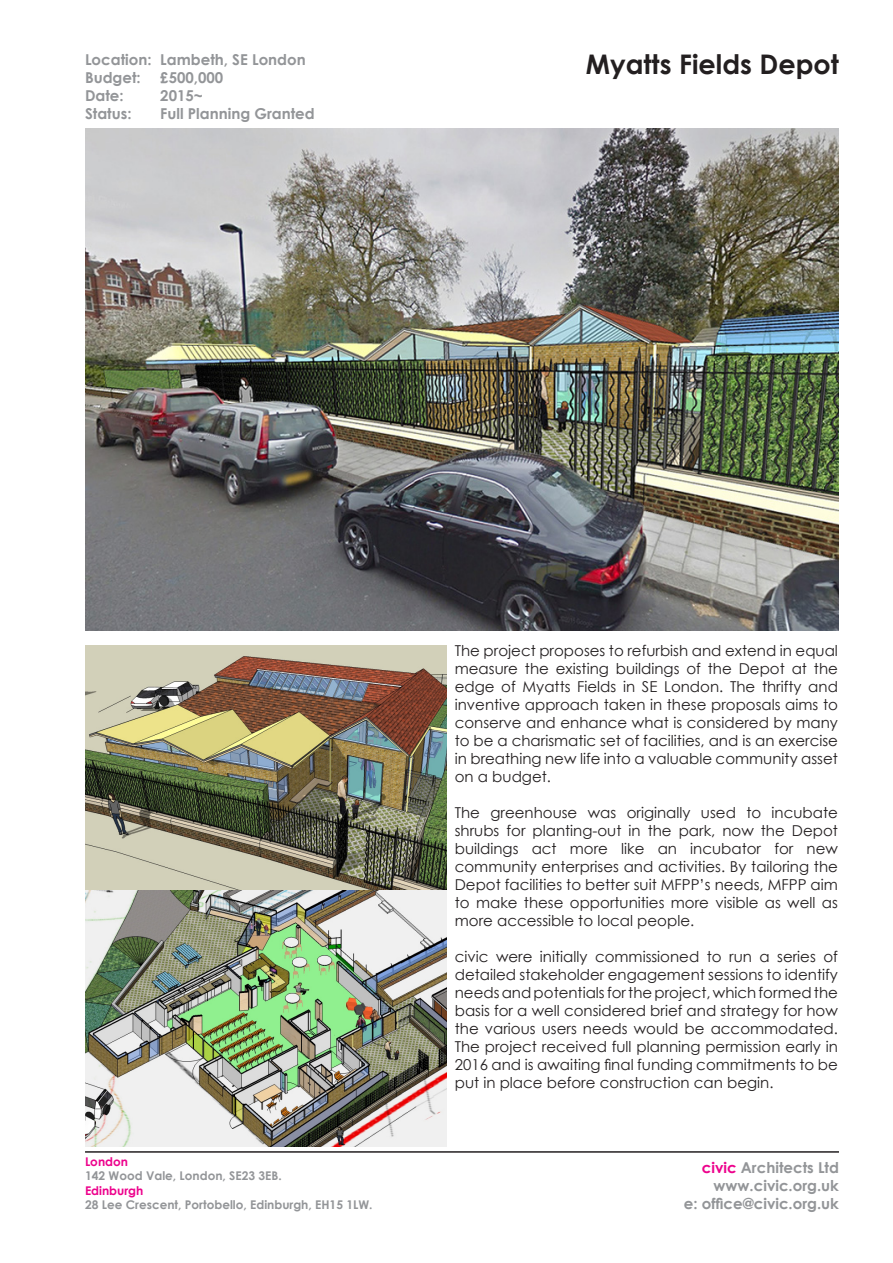
<style>
.page{position:relative;width:893px;height:1263px;background:#fff}
.page>*{position:absolute;margin:0;border:0;box-sizing:border-box;transform-origin:0 0}
.t1{font:700 27px "Century Gothic";color:#231f20}
.t2{font:15px/18px "Century Gothic";color:#231f20;text-align:justify}
.t3{font:700 15px "Century Gothic";color:#939598}
.t4{font:700 12px "Century Gothic";color:#939598}
.t5{font:700 12px "Century Gothic";color:#ed028c}
.s1{color:#ed028c}
</style>
<div class="page">
<img style="left:85px;top:645px;width:361px;height:501px">
<img style="left:85px;top:128px;width:754px;height:503px">
<hr style="left:85px;top:1151px;width:754px;height:2px;background:#231f20">
<p class="t3" style="left:85px;top:48px;width:68px">Location:</p>
<p class="t3" style="left:85px;top:66px;width:57px">Budget:</p>
<p class="t3" style="left:85px;top:84px;width:40px">Date:</p>
<p class="t3" style="left:85px;top:102px;width:48px">Status:</p>
<p class="t3" style="left:160px;top:48px;width:147px">Lambeth, SE London</p>
<p class="t3" style="left:160px;top:66px;width:64px">£500,000</p>
<p class="t3" style="left:160px;top:84px;width:44px">2015~</p>
<p class="t3" style="left:160px;top:102px;width:156px">Full Planning Granted</p>
<p class="t1" style="left:586px;top:44px;width:255px">Myatts Fields Depot</p>
<p class="t5" style="left:85px;top:1152px;width:44px">London</p>
<p class="t4" style="left:85px;top:1167px;width:198px">142 Wood Vale, London, SE23 3EB.</p>
<p class="t5" style="left:85px;top:1181px;width:60px">Edinburgh</p>
<p class="t4" style="left:85px;top:1195px;width:289px">28 Lee Crescent, Portobello, Edinburgh, EH15 1LW.</p>
<p class="t2" style="left:455px;top:642px;width:385px">The project proposes to refurbish and extend in equal measure the existing buildings of the Depot at the edge of Myatts Fields in SE London. The thrifty and inventive approach taken in these proposals aims to conserve and enhance what is considered by many to be a charismatic set of facilities, and is an exercise in breathing new life into a valuable community asset on a budget.</p>
<p class="t2" style="left:455px;top:804px;width:385px">The greenhouse was originally used to incubate shrubs for planting-out in the park, now the Depot buildings act more like an incubator for new community enterprises and activities. By tailoring the Depot facilities to better suit MFPP’s needs, MFPP aim to make these opportunities more visible as well as more accessible to local people.</p>
<p class="t2" style="left:455px;top:948px;width:385px">civic were initially commissioned to run a series of detailed stakeholder engagement sessions to identify needs and potentials for the project, which formed the basis for a well considered brief and strategy for how the various users needs would be accommodated.<br>The project received full planning permission early in 2016 and is awaiting final funding commitments to be put in place before construction can begin.</p>
<p class="t3" style="left:702px;top:1156px;width:139px"><span class="s1">civic</span> Architects Ltd</p>
<p class="t3" style="left:714px;top:1174px;width:127px">www.civic.org.uk</p>
<p class="t3" style="left:684px;top:1192px;width:157px">e: office@civic.org.uk</p>
</div>
